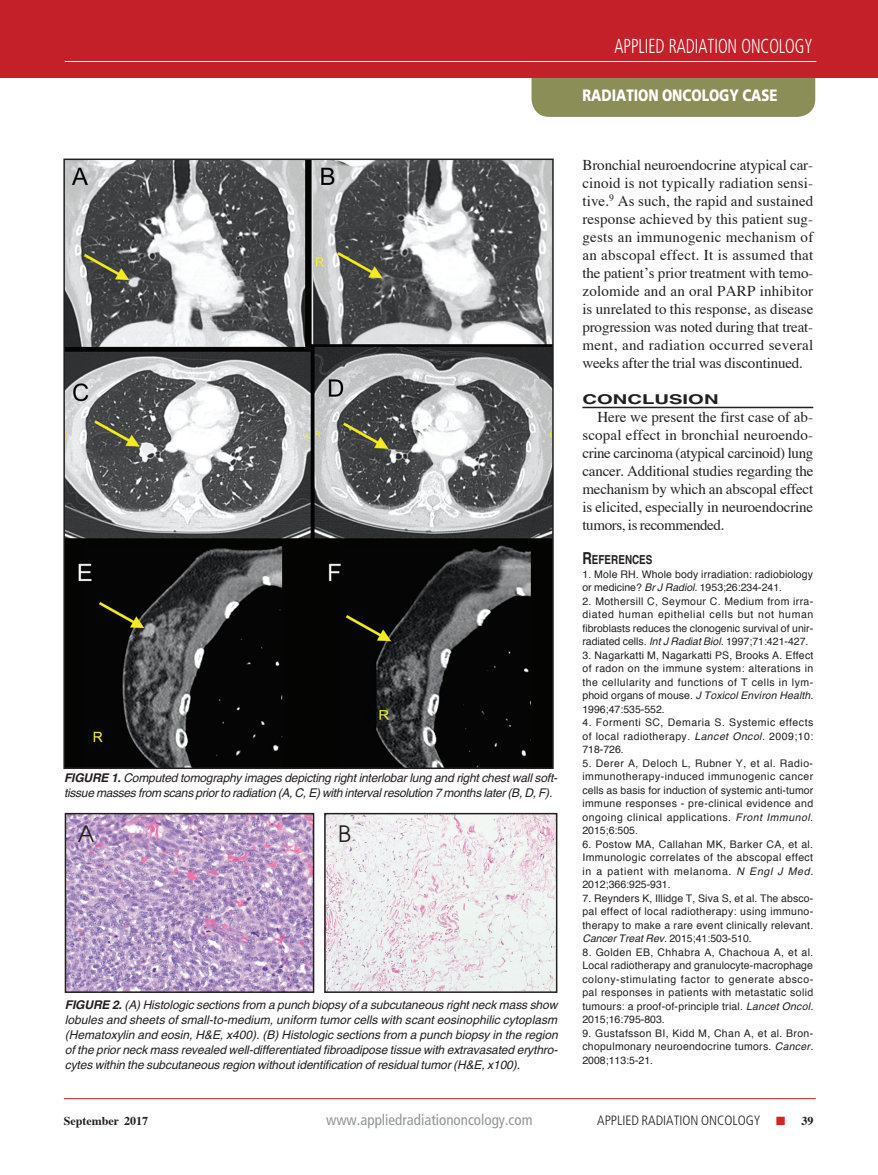
<style>
.page{position:relative;width:878px;height:1175px;background:#fff}
.page>*{position:absolute;margin:0;border:0;box-sizing:border-box;transform-origin:0 0}
.figure_labels{font:22.5px "Avant Garde";color:#231f20}
.t1{font:300 condensed 20.25px "Frutiger";color:#fff;scale:.8 1}
.t2{font:900 16.5px "Frutiger";color:#fff;scale:.8 1}
.Article_body_copy{font:15px/18px "Times";letter-spacing:-.01em;color:#231f20;text-align:justify}
.t3{font:condensed 15px "Frutiger";color:#939598}
.t4{font:300 condensed 13.5px "Frutiger";color:#231f20}
.RO_subhead{font:700 13.5px "Helvetica";color:#231f20;scale:1.5 1}
.Article_References_S{font:700 12.3px "Helvetica";color:#231f20;scale:.8 1}
.Article_fig_caption{font:italic 12px/15px "Helvetica";letter-spacing:-.015em;color:#231f20;text-align:justify}
.t5{font:700 12px "Times";color:#231f20}
.Article_References{font:10.5px/13.5px "Helvetica";letter-spacing:.025em;color:#231f20;text-align:justify}
.s1{font-weight:700}
.s2{font-size:16.5px}
.s3{font-style:italic}
.s4{color:#d1232a}
</style>
<div class="page">
<div style="left:531px;top:56px;width:284px;height:61px;background:#8b8e57;border-radius:18px"></div>
<div style="left:0;top:0;width:878px;height:77px;background:#c4202a"></div>
<hr style="left:65px;top:61px;width:751px;height:1px;background:#fff">
<hr style="left:64px;top:1098px;width:751px;height:1px;background:#c4202a">
<hr style="left:582px;top:407px;width:231px;height:1px;background:#231f20">
<img style="left:66px;top:161px;width:484px;height:605px">
<div style="left:63px;top:158px;width:490px;height:611px;border:2px solid #231f20"></div>
<img style="left:68px;top:816px;width:243px;height:174px">
<div style="left:65px;top:813px;width:249px;height:180px;border:2px solid #231f20"></div>
<img style="left:327px;top:816px;width:227px;height:174px">
<div style="left:324px;top:813px;width:233px;height:180px;border:2px solid #231f20"></div>
<h2 class="t1" style="left:614px;top:34px;width:249px">APPLIED RADIATION ONCOLOGY</h2>
<p class="Article_fig_caption" style="left:64px;top:770px;width:495px"><span class="s1">FIGURE 1.</span> Computed tomography images depicting right interlobar lung and right chest wall soft&shy;tissue masses from scans prior to radiation (A, C, E) with interval resolution 7 months later (B, D, F).</p>
<p class="figure_labels" style="left:78px;top:820px;width:18px">A</p>
<p class="figure_labels" style="left:338px;top:820px;width:14px">B</p>
<p class="Article_fig_caption" style="left:65px;top:997px;width:494px"><span class="s1">FIGURE 2.</span> (A) Histologic sections from a punch biopsy of a subcutaneous right neck mass show lobules and sheets of small-to-medium, uniform tumor cells with scant eosinophilic cytoplasm (Hematoxylin and eosin, H&amp;E, x400). (B) Histologic sections from a punch biopsy in the region of the prior neck mass revealed well-differentiated fibroadipose tissue with extravasated erythro&shy;cytes within the subcutaneous region without identification of residual tumor (H&amp;E, x100).</p>
<h3 class="t2" style="left:582px;top:85px;width:245px">RADIATION ONCOLOGY CASE</h3>
<p class="Article_body_copy" style="left:582px;top:154px;width:232px">Bronchial neuroendocrine atypical car&shy;cinoid is not typically radiation sensi&shy;tive.<sup>9</sup> As such, the rapid and sustained response achieved by this patient sug&shy;gests an immunogenic mechanism of an abscopal effect. It is assumed that the patient’s prior treatment with temo&shy;zolomide and an oral PARP inhibitor is unrelated to this response, as disease progression was noted during that treat&shy;ment, and radiation occurred several weeks after the trial was discontinued.</p>
<p class="RO_subhead" style="left:582px;top:390px;width:92px">CONCLUSION</p>
<p class="Article_body_copy" style="left:582px;top:406px;width:232px;text-indent:15px">Here we present the first case of ab&shy;scopal effect in bronchial neuroendo&shy;crine carcinoma (atypical carcinoid) lung cancer. Additional studies regarding the mechanism by which an abscopal effect is elicited, especially in neuroendocrine tumors, is recommended.</p>
<p class="Article_References_S" style="left:582px;top:552px;width:89px"><span class="s2">R</span>EFERENCES</p>
<p class="Article_References" style="left:582px;top:567px;width:232px">1. Mole RH. Whole body irradiation: radiobiology or medicine? <span class="s3">Br J Radiol.</span> 1953;26:234-241.</p>
<p class="Article_References" style="left:582px;top:594px;width:232px">2. Mothersill C, Seymour C. Medium from irra&shy;diated human epithelial cells but not human fibroblasts reduces the clonogenic survival of unir&shy;radiated cells. <span class="s3">Int J Radiat Biol.</span> 1997;71:421-427.</p>
<p class="Article_References" style="left:582px;top:648px;width:232px">3. Nagarkatti M, Nagarkatti PS, Brooks A. Effect of radon on the immune system: alterations in the cellularity and functions of T cells in lym&shy;phoid organs of mouse. <span class="s3">J Toxicol Environ Health.<br></span>1996;47:535-552.</p>
<p class="Article_References" style="left:582px;top:716px;width:232px">4. Formenti SC, Demaria S. Systemic effects of local radiotherapy. <span class="s3">Lancet Oncol.</span> 2009;10:<br>718-726.</p>
<p class="Article_References" style="left:582px;top:756px;width:232px">5. Derer A, Deloch L, Rubner Y, et al. Radio&shy;immunotherapy-induced immunogenic cancer cells as basis for induction of systemic anti-tumor immune responses - pre-clinical evidence and ongoing clinical applications. <span class="s3">Front Immunol.<br></span>2015;6:505.</p>
<p class="Article_References" style="left:582px;top:837px;width:232px">6. Postow MA, Callahan MK, Barker CA, et al.<br>Immunologic correlates of the abscopal effect in a patient with melanoma. <span class="s3">N Engl J Med.<br></span>2012;366:925-931.</p>
<p class="Article_References" style="left:582px;top:891px;width:232px">7. Reynders K, Illidge T, Siva S, et al. The absco&shy;pal effect of local radiotherapy: using immuno&shy;therapy to make a rare event clinically relevant.<br><span class="s3">Cancer Treat Rev.</span> 2015;41:503-510.</p>
<p class="Article_References" style="left:582px;top:945px;width:232px">8. Golden EB, Chhabra A, Chachoua A, et al.<br>Local radiotherapy and granulocyte-macrophage colony-stimulating factor to generate absco&shy;pal responses in patients with metastatic solid tumours: a proof-of-principle trial. <span class="s3">Lancet Oncol.<br></span>2015;16:795-803.</p>
<p class="Article_References" style="left:582px;top:1026px;width:232px">9. Gustafsson BI, Kidd M, Chan A, et al. Bron&shy;chopulmonary neuroendocrine tumors. <span class="s3">Cancer.<br></span>2008;113:5-21.</p>
<p class="t5" style="left:64px;top:1109px;width:86px">September 2017</p>
<p class="t3" style="left:326px;top:1110px;width:208px">www.appliedradiationoncology.com</p>
<p class="t4" style="left:597px;top:1112px;width:190px">APPLIED RADIATION ONCOLOGY <span class="s4">■</span></p>
<p class="t5" style="left:801px;top:1109px;width:13px">39</p>
</div>
